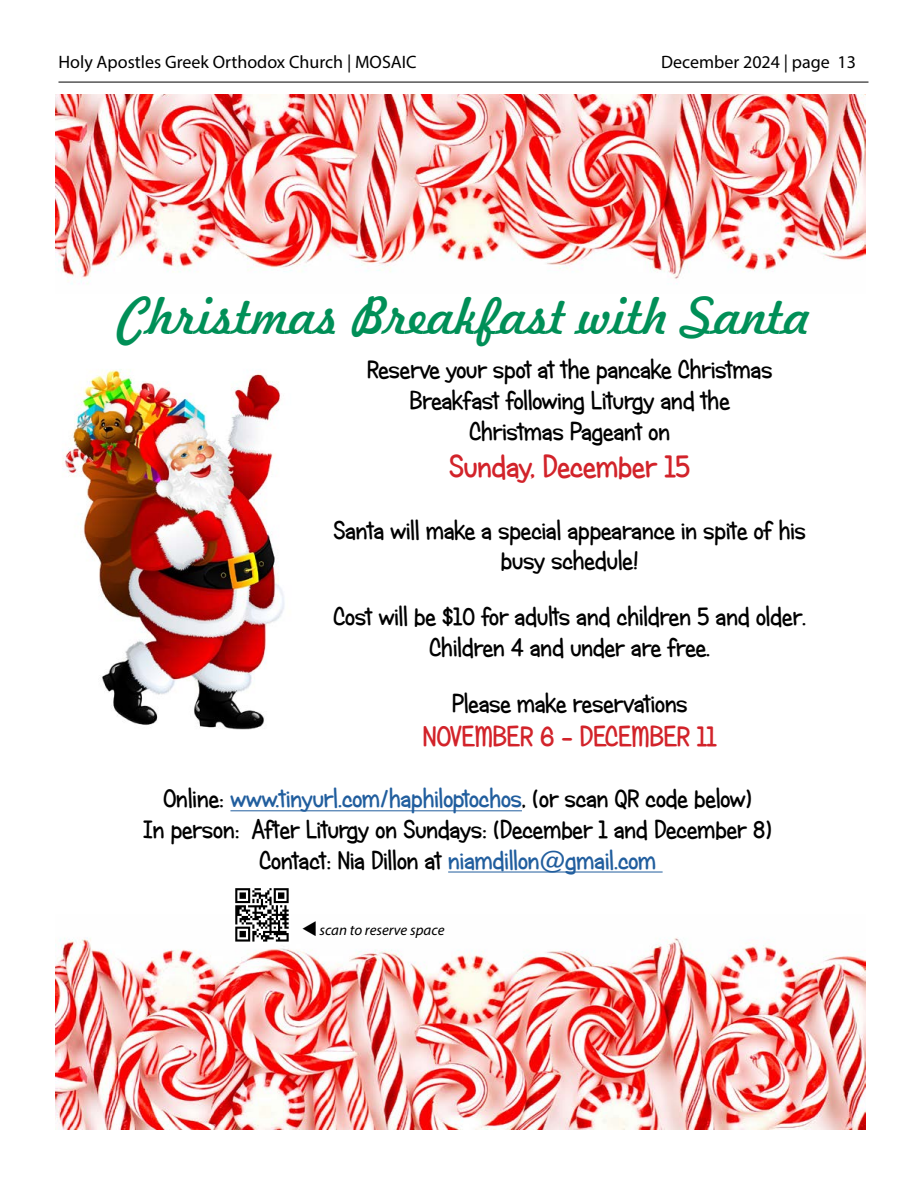
<style>
.page{position:relative;width:918px;height:1188px;background:#fff}
.page>*{position:absolute;margin:0;border:0;box-sizing:border-box;transform-origin:0 0}
.t1{font:49.5px "Freehand 521 BT Regular C";color:#008f57}
.t2{font:31.5px "Candy Round BTN Bold";color:#d2232a}
.t3{font:28.5px "Candy Round BTN Bold";color:#d2232a}
.t4{font:25.5px/30.6px "Candy Round BTN Bold";color:#000;text-align:center}
.t5{font:18px "Myriad Pro";color:#000}
.t6{font:italic 15px "Myriad Pro";color:#000}
.s1{color:#215e9e}
</style>
<div class="page">
<hr style="left:59px;top:82px;width:810px;height:1px;background:#000">
<img style="left:55px;top:95px;width:810px;height:189px">
<hr style="left:230px;top:811px;width:292px;height:1px;background:#215e9e">
<hr style="left:448px;top:872px;width:215px;height:1px;background:#215e9e">
<img style="left:55px;top:937px;width:810px;height:193px">
<div style="left:233px;top:886px;width:58px;height:58px;background:#fff"></div>
<svg style="left:235px;top:888px;width:54px;height:54px"></svg>
<img style="left:62px;top:369px;width:223px;height:361px">
<p class="t5" style="left:58px;top:54px;width:360px">Holy Apostles Greek Orthodox Church | MOSAIC</p>
<p class="t5" style="left:661px;top:54px;width:196px">December 2024 | page 13</p>
<h1 class="t1" style="left:119px;top:297px;width:693px">Christmas Breakfast with Santa</h1>
<p class="t4" style="left:367px;top:356px;width:407px">Reserve your spot at the pancake Christmas<br>Breakfast following Liturgy and the<br>Christmas Pageant on</p>
<p class="t2" style="left:449px;top:453px;width:243px">Sunday, December 15</p>
<p class="t4" style="left:334px;top:517px;width:474px">Santa will make a special appearance in spite of his busy schedule!</p>
<p class="t4" style="left:333px;top:603px;width:474px">Cost will be $10 for adults and children 5 and older.<br>Children 4 and under are free.</p>
<p class="t4" style="left:452px;top:690px;width:237px">Please make reservations</p>
<p class="t3" style="left:423px;top:724px;width:295px">NOVEMBER 6 - DECEMBER 11</p>
<p class="t4" style="left:144px;top:785px;width:630px">Online: <span class="s1">www.tinyurl.com/haphiloptochos</span>, (or scan QR code below)<br>In person: After Liturgy on Sundays: (December 1 and December 8)<br>Contact: Nia Dillon at <span class="s1">niamdillon@gmail.com</span></p>
<p class="t6" style="left:302px;top:924px;width:144px">▼scan to reserve space</p>
</div>
